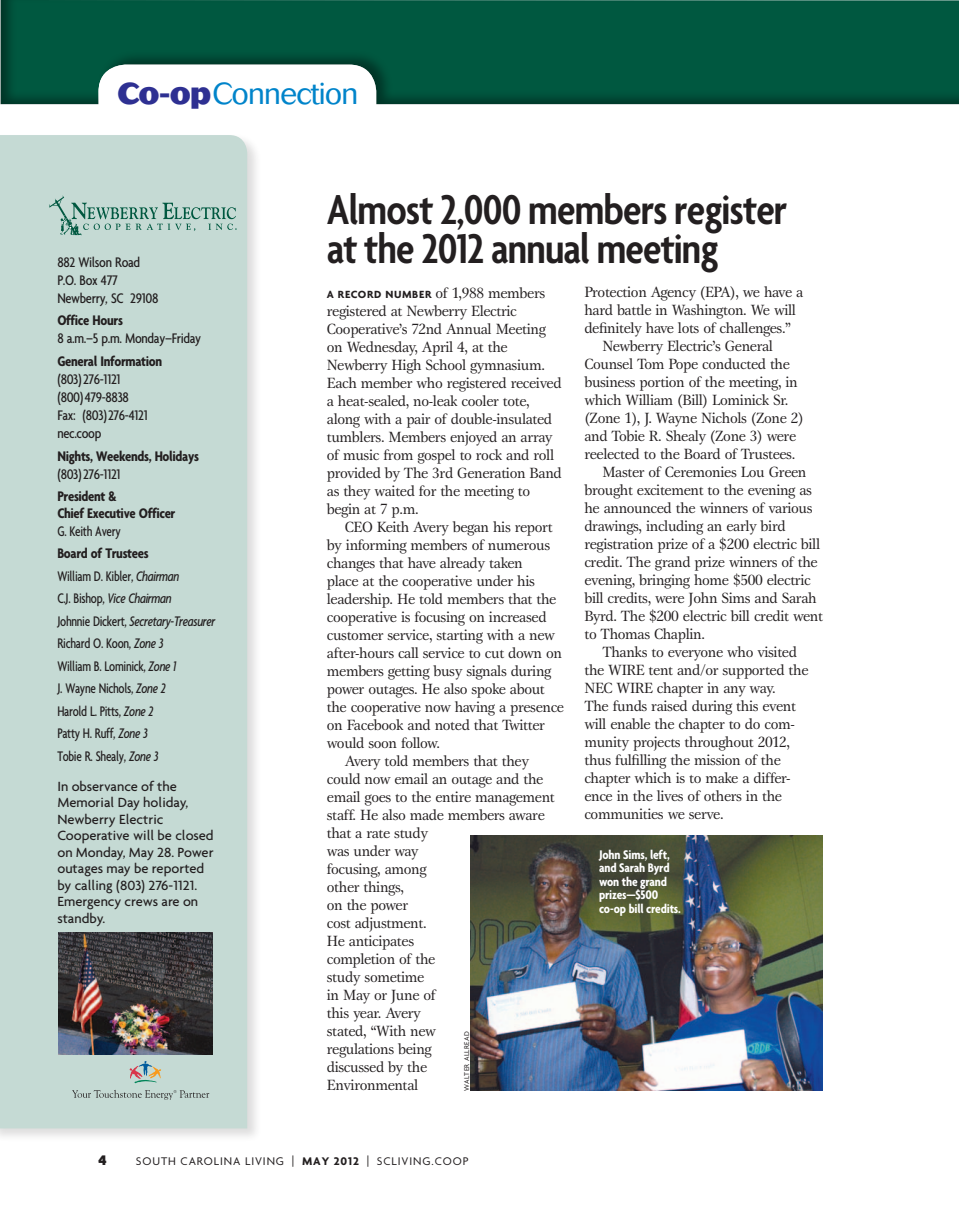
<style>
.page{position:relative;width:959px;height:1229px;background:#fff}
.page>*{position:absolute;margin:0;border:0;box-sizing:border-box;transform-origin:0 0}
.t1{font:600 condensed 45px/39px "Agenda";letter-spacing:-.02em;color:#231f20}
.t2{font:300 30px "Cosmos";letter-spacing:-.03em;color:#0084ca}
.t3{font:15.3px/18px "Gamma ITC Std";letter-spacing:-.025em;color:#231f20}
.t4{font:500 condensed 15px/22.5px "Agenda";letter-spacing:-.025em;color:#231f20;scale:.9 1}
.t5{font:500 condensed 15px/18px "Agenda";letter-spacing:-.025em;color:#231f20}
.t6{font:700 condensed 15px/16.5px "Agenda";letter-spacing:-.025em;color:#231f20}
.t7{font:900 15px "Agenda";color:#231f20}
.t8{font:500 14.4px/16.5px "Agenda";color:#231f20}
.t9{font:700 condensed 13.5px/13.5px "Agenda";letter-spacing:-.01em;color:#fff}
.t10{font:12px "Agenda";letter-spacing:.075em;color:#231f20}
.t11{font:7.5px "Agenda";letter-spacing:.045em;color:#231f20}
.s1{font-weight:800;color:#2e3092}
.s2{font-weight:700}
.s3{font-style:italic}
.s4{font-family:"Agenda";font-weight:700;font-size:11.25px}
</style>
<div class="page">
<div style="left:0;top:0;width:958px;height:106px;background:#231f20;opacity:.45"></div>
<div style="left:0;top:133px;width:262px;height:1010px;background:#231f20;opacity:.15"></div>
<div style="left:0;top:135px;width:247px;height:993px;background:#c5dad4"></div>
<svg style="left:72px;top:1089px;width:137px;height:10px"></svg>
<svg style="left:130px;top:1060px;width:31px;height:23px"></svg>
<svg style="left:49px;top:196px;width:188px;height:39px;background:#a8c6be"></svg>
<img style="left:470px;top:836px;width:352px;height:254px">
<img style="left:58px;top:932px;width:155px;height:122px">
<h2 class="t2" style="left:117px;top:76px;width:242px"><span class="s1">Co-op</span>Connection</h2>
<p class="t5" style="left:57px;top:253px;width:103px">882 Wilson Road<br>P.O. Box 477<br>Newberry, SC 29108</p>
<p class="t6" style="left:57px;top:312px;width:67px">Office Hours</p>
<p class="t5" style="left:57px;top:329px;width:145px">8 a.m.–5 p.m. Monday–Friday</p>
<p class="t6" style="left:57px;top:352px;width:106px">General Information</p>
<p class="t5" style="left:57px;top:370px;width:92px">(803)276-1121 (800)479-8838<br>Fax: (803)276-4121 nec.coop</p>
<p class="t6" style="left:57px;top:447px;width:143px">Nights, Weekends, Holidays</p>
<p class="t5" style="left:57px;top:464px;width:65px">(803)276-1121</p>
<p class="t6" style="left:57px;top:487px;width:120px">President &amp;<br>Chief Executive Officer</p>
<p class="t4" style="left:57px;top:519px;width:72px">G. Keith Avery</p>
<p class="t4" style="left:57px;top:541px;width:177px"><span class="s2">Board of Trustees<br></span>William D. Kibler, <span class="s3">Chairman<br></span>C.J. Bishop, <span class="s3">Vice Chairman<br></span>Johnnie Dickert, <span class="s3">Secretary-Treasurer<br></span>Richard O. Koon, <span class="s3">Zone 3<br></span>William B. Lominick, <span class="s3">Zone 1<br></span>J. Wayne Nichols, <span class="s3">Zone 2<br></span>Harold L. Pitts, <span class="s3">Zone 2<br></span>Patty H. Ruff, <span class="s3">Zone 3<br></span>Tobie R. Shealy, <span class="s3">Zone 3</span></p>
<p class="t8" style="left:57px;top:777px;width:158px">In observance of the<br>Memorial Day holiday,<br>Newberry Electric<br>Cooperative will be closed on Monday, May 28. Power outages may be reported by calling (803) 276-1121.<br>Emergency crews are on standby.</p>
<h1 class="t1" style="left:327px;top:189px;width:462px">Almost 2,000 members register at the 2012 annual meeting</h1>
<p class="t3" style="left:327px;top:283px;width:236px"><span class="s4">A RECORD NUM BER</span> of 1,988 members registered at Newberry Electric<br>Cooperative’s 72nd Annual Meeting on Wednesday, April 4, at the<br>Newberry High School gymnasium.<br>Each member who registered received a heat-sealed, no-leak cooler tote, along with a pair of double-insulated tumblers. Members enjoyed an array of music from gospel to rock and roll provided by The 3rd Generation Band as they waited for the meeting to begin at 7 p.m.</p>
<p class="t3" style="left:345px;top:517px;width:209px">CEO Keith Avery began his report</p>
<p class="t3" style="left:327px;top:535px;width:225px">by informing members of numerous</p>
<p class="t3" style="left:327px;top:553px;width:197px">changes that have already taken</p>
<p class="t3" style="left:327px;top:571px;width:209px">place at the cooperative under his</p>
<p class="t3" style="left:327px;top:589px;width:231px">leadership. He told members that the</p>
<p class="t3" style="left:327px;top:607px;width:221px">cooperative is focusing on increased</p>
<p class="t3" style="left:327px;top:625px;width:230px">customer service, starting with a new</p>
<p class="t3" style="left:327px;top:643px;width:236px">after-hours call service to cut down on</p>
<p class="t3" style="left:327px;top:661px;width:226px">members getting busy signals during</p>
<p class="t3" style="left:327px;top:679px;width:219px">power outages. He also spoke about</p>
<p class="t3" style="left:327px;top:697px;width:239px">the cooperative now having a presence</p>
<p class="t3" style="left:327px;top:715px;width:220px">on Facebook and noted that Twitter</p>
<p class="t3" style="left:327px;top:733px;width:115px">would soon follow.</p>
<p class="t3" style="left:345px;top:751px;width:186px">Avery told members that they</p>
<p class="t3" style="left:327px;top:769px;width:218px">could now email an outage and the</p>
<p class="t3" style="left:327px;top:787px;width:229px">email goes to the entire management</p>
<p class="t3" style="left:327px;top:805px;width:219px">staff. He also made members aware</p>
<p class="t3" style="left:327px;top:823px;width:103px">that a rate study</p>
<p class="t3" style="left:327px;top:841px;width:93px">was under way</p>
<p class="t3" style="left:327px;top:859px;width:101px">focusing, among</p>
<p class="t3" style="left:327px;top:877px;width:79px">other things,</p>
<p class="t3" style="left:327px;top:895px;width:83px">on the power</p>
<p class="t3" style="left:327px;top:913px;width:101px">cost adjustment.</p>
<p class="t3" style="left:327px;top:931px;width:89px">He anticipates</p>
<p class="t3" style="left:327px;top:949px;width:110px">completion of the</p>
<p class="t3" style="left:327px;top:967px;width:99px">study sometime</p>
<p class="t3" style="left:327px;top:985px;width:110px">in May or June of</p>
<p class="t3" style="left:327px;top:1003px;width:96px">this year. Avery</p>
<p class="t3" style="left:327px;top:1021px;width:111px">stated, “With new</p>
<p class="t3" style="left:327px;top:1039px;width:106px">regulations being</p>
<p class="t3" style="left:327px;top:1057px;width:102px">discussed by the</p>
<p class="t3" style="left:327px;top:1075px;width:93px">Environmental</p>
<p class="t3" style="left:584px;top:283px;width:220px">Protection Agency (EPA), we have a</p>
<p class="t3" style="left:584px;top:301px;width:213px">hard battle in Washington. We will</p>
<p class="t3" style="left:584px;top:319px;width:208px">definitely have lots of challenges.”</p>
<p class="t3" style="left:602px;top:337px;width:172px">Newberry Electric’s General</p>
<p class="t3" style="left:584px;top:355px;width:207px">Counsel Tom Pope conducted the</p>
<p class="t3" style="left:584px;top:373px;width:215px">business portion of the meeting, in</p>
<p class="t3" style="left:584px;top:391px;width:206px">which William (Bill) Lominick Sr.</p>
<p class="t3" style="left:584px;top:409px;width:221px">(Zone 1), J. Wayne Nichols (Zone 2)</p>
<p class="t3" style="left:584px;top:427px;width:213px">and Tobie R. Shealy (Zone 3) were</p>
<p class="t3" style="left:584px;top:445px;width:212px">reelected to the Board of Trustees.</p>
<p class="t3" style="left:602px;top:463px;width:206px">Master of Ceremonies Lou Green</p>
<p class="t3" style="left:584px;top:481px;width:229px">brought excitement to the evening as</p>
<p class="t3" style="left:584px;top:499px;width:230px">he announced the winners of various</p>
<p class="t3" style="left:584px;top:517px;width:203px">drawings, including an early bird</p>
<p class="t3" style="left:584px;top:535px;width:237px">registration prize of a $200 electric bill</p>
<p class="t3" style="left:584px;top:553px;width:235px">credit. The grand prize winners of the</p>
<p class="t3" style="left:584px;top:571px;width:228px">evening, bringing home $500 electric</p>
<p class="t3" style="left:584px;top:589px;width:234px">bill credits, were John Sims and Sarah</p>
<p class="t3" style="left:584px;top:607px;width:240px">Byrd. The $200 electric bill credit went</p>
<p class="t3" style="left:584px;top:625px;width:122px">to Thomas Chaplin.</p>
<p class="t3" style="left:602px;top:643px;width:196px">Thanks to everyone who visited</p>
<p class="t3" style="left:584px;top:661px;width:226px">the WIRE tent and/or supported the</p>
<p class="t3" style="left:584px;top:679px;width:193px">NEC WIRE chapter in any way.</p>
<p class="t3" style="left:584px;top:697px;width:213px">The funds raised during this event</p>
<p class="t3" style="left:584px;top:715px;width:212px">will enable the chapter to do com-</p>
<p class="t3" style="left:584px;top:733px;width:207px">munity projects throughout 2012,</p>
<p class="t3" style="left:584px;top:751px;width:198px">thus fulfilling the mission of the</p>
<p class="t3" style="left:584px;top:769px;width:208px">chapter which is to make a differ-</p>
<p class="t3" style="left:584px;top:787px;width:199px">ence in the lives of others in the</p>
<p class="t3" style="left:584px;top:805px;width:141px">communities we serve.</p>
<p class="t9" style="left:599px;top:847px;width:83px">John Sims, left, and Sarah Byrd won the grand prizes—$500 co-op bill credits.</p>
<p class="t11" style="left:462px;top:1090px;width:61px;rotate:-90deg">WALTER ALLREAD</p>
<p class="t7" style="left:98px;top:1151px;width:10px">4</p>
<p class="t10" style="left:136px;top:1154px;width:249px">SOUTH CAROLINA LIVING | <span class="s2">MAY 2012</span> | SCLIVING</p>
<p class="t10" style="left:431px;top:1154px;width:13px">.COO</p>
<p class="t10" style="left:462px;top:1154px;width:7px">P</p>
</div>
